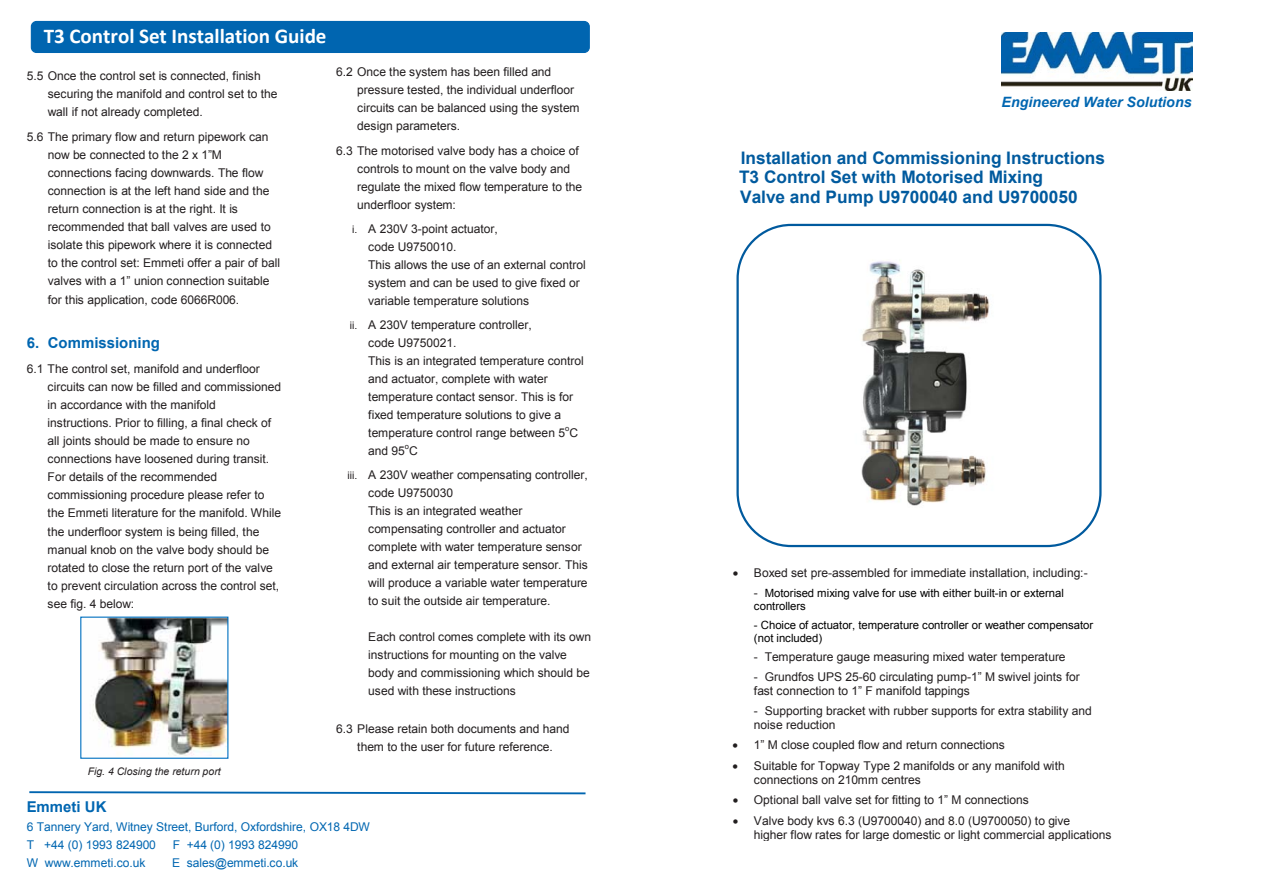
<style>
.page{position:relative;width:1263px;height:893px;background:#fff}
.page>*{position:absolute;margin:0;border:0;box-sizing:border-box;transform-origin:0 0}
.t1{font:700 21px "Calibri";color:#fff}
.t2{font:700 17.25px/20px "Arial";letter-spacing:-.005em;color:#005a9e}
.t3{font:700 15px "Arial";letter-spacing:.005em;color:#0066b1}
.t4{font:italic 700 14.25px "Arial";color:#0066b1}
.t5{font:12px/18px "Arial";letter-spacing:-.005em;color:#221e1f}
.t6{font:12px/18.1px "Arial";letter-spacing:-.005em;color:#0066b1}
.t7{font:11.4px/13.4px "Arial";color:#000}
.t8{font:italic 10.5px "Arial";color:#221e1f}
.t9{font:7.5px "Arial";color:#221e1f}
.s1{font-weight:700;font-size:17.25px;color:#fff}
.s2{font-size:10.5px}
.s3{font-size:12px;color:#221e1f}
</style>
<div class="page">
<img style="left:91px;top:619px;width:135px;height:137px">
<div style="left:80px;top:617px;width:148px;height:142px;border:1px solid #0070c0"></div>
<div style="left:31px;top:21px;width:559px;height:32px;background:#0065b0;border:1px solid #0065b0;border-radius:5px"></div>
<svg style="left:29px;top:791px;width:557px;height:4px"></svg>
<img style="left:861px;top:260px;width:129px;height:246px">
<img style="left:1002px;top:32px;width:191px;height:59px">
<div style="left:736px;top:224px;width:365px;height:323px;border:2px solid #005a9e;border-radius:54px"></div>
<h1 class="t1" style="left:44px;top:23px;width:284px">T3 Control Set Installation Guide</h1>
<p class="t5" style="left:48px;top:67px;width:231px;text-indent:-21px">5.5 Once the control set is connected, finish securing the manifold and control set to the wall if not already completed.</p>
<p class="t5" style="left:48px;top:127px;width:234px;text-indent:-21px">5.6 The primary flow and return pipework can now be connected to the 2 x 1”M connections facing downwards. The flow connection is at the left hand side and the return connection is at the right. It is recommended that ball valves are used to isolate this pipework where it is connected to the control set: Emmeti offer a pair of ball valves with a 1” union connection suitable for this application, code 6066R006. <span class="s1">Set</span></p>
<p class="t3" style="left:27px;top:333px;width:135px">6. Commissioning</p>
<p class="t5" style="left:48px;top:360px;width:235px;text-indent:-21px">6.1 The control set, manifold and underfloor circuits can now be filled and commissioned in accordance with the manifold instructions. Prior to filling, a final check of all joints should be made to ensure no connections have loosened during transit.<br>For details of the recommended commissioning procedure please refer to the Emmeti literature for the manifold. While the underfloor system is being filled, the manual knob on the valve body should be rotated to close the return port of the valve to prevent circulation across the control set, see fig. 4 below:</p>
<p class="t8" style="left:88px;top:764px;width:134px">Fig. 4 Closing the return port</p>
<p class="t5" style="left:357px;top:63px;width:224px;text-indent:-21px">6.2 Once the system has been filled and pressure tested, the individual underfloor circuits can be balanced using the system design parameters.</p>
<p class="t5" style="left:357px;top:141px;width:226px;text-indent:-21px">6.3 The motorised valve body has a choice of controls to mount on the valve body and regulate the mixed flow temperature to the underfloor system:</p>
<p class="t5" style="left:368px;top:220px;width:219px;text-indent:-16px"><span class="s2">i.</span> A 230V 3-point actuator,<br>code U9750010.<br>This allows the use of an external control system and can be used to give fixed or variable temperature solutions</p>
<p class="t5" style="left:368px;top:316px;width:217px;text-indent:-18px"><span class="s2">ii.</span> A 230V temperature controller,<br>code U9750021.<br>This is an integrated temperature control and actuator, complete with water temperature contact sensor. This is for fixed temperature solutions to give a temperature control range between 5 C</p>
<p class="t9" style="left:565px;top:423px;width:6px">o</p>
<p class="t9" style="left:405px;top:441px;width:6px">o</p>
<p class="t5" style="left:368px;top:466px;width:221px;text-indent:-21px"><span class="s2">iii.</span> A 230V weather compensating controller, code U9750030<br>This is an integrated weather compensating controller and actuator complete with water temperature sensor and external air temperature sensor. This will produce a variable water temperature to suit the outside air temperature.</p>
<p class="t5" style="left:368px;top:628px;width:224px">Each control comes complete with its own instructions for mounting on the valve body and commissioning which should be used with these instructions</p>
<p class="t5" style="left:336px;top:720px;width:235px;text-align:center">6.3 Please retain both documents and hand them to the user for future reference.</p>
<p class="t5" style="left:368px;top:442px;width:51px">and 95 C</p>
<p class="t3" style="left:27px;top:797px;width:81px">Emmeti UK</p>
<p class="t6" style="left:27px;top:818px;width:345px">6 Tannery Yard, Witney Street, Burford, Oxfordshire, OX18 4DW<br>T +44 (0) 1993 824900</p>
<p class="t6" style="left:173px;top:836px;width:127px">F +44 (0) 1993 824990</p>
<p class="t6" style="left:27px;top:854px;width:120px">W www.emmeti.co.uk</p>
<p class="t6" style="left:172px;top:854px;width:128px">E sales@emmeti.co.uk</p>
<p class="t4" style="left:1002px;top:92px;width:192px">Engineered Water Solutions</p>
<h2 class="t2" style="left:739px;top:148px;width:367px">Installation and Commissioning Instructions<br>T3 Control Set with Motorised Mixing<br>Valve and Pump U9700040 and U9700050</h2>
<p class="t5" style="left:733px;top:564px;width:357px">• Boxed set pre-assembled for immediate installation, including:-</p>
<p class="t7" style="left:754px;top:586px;width:311px"><span class="s3">-</span> Motorised mixing valve for use with either built-in or external controllers</p>
<p class="t7" style="left:754px;top:618px;width:341px">- Choice of actuator, temperature controller or weather compensator (not included)</p>
<p class="t5" style="left:754px;top:648px;width:313px">- Temperature gauge measuring mixed water temperature</p>
<p class="t5" style="left:754px;top:670px;width:327px;line-height:13.8px">- Grundfos UPS 25-60 circulating pump-1” M swivel joints for fast connection to 1” F manifold tappings</p>
<p class="t5" style="left:754px;top:704px;width:339px;line-height:13.8px">- Supporting bracket with rubber supports for extra stability and noise reduction</p>
<p class="t5" style="left:733px;top:736px;width:274px">• 1” M close coupled flow and return connections</p>
<p class="t5" style="left:754px;top:759px;width:312px;line-height:13.6px;text-indent:-21px">• Suitable for Topway Type 2 manifolds or any manifold with connections on 210mm centres</p>
<p class="t5" style="left:733px;top:791px;width:298px">• Optional ball valve set for fitting to 1” M connections</p>
<p class="t5" style="left:754px;top:814px;width:359px;line-height:13.6px;text-indent:-21px">• Valve body kvs 6.3 (U9700040) and 8.0 (U9700050) to give<br>higher flow rates for large domestic or light commercial applications</p>
</div>
